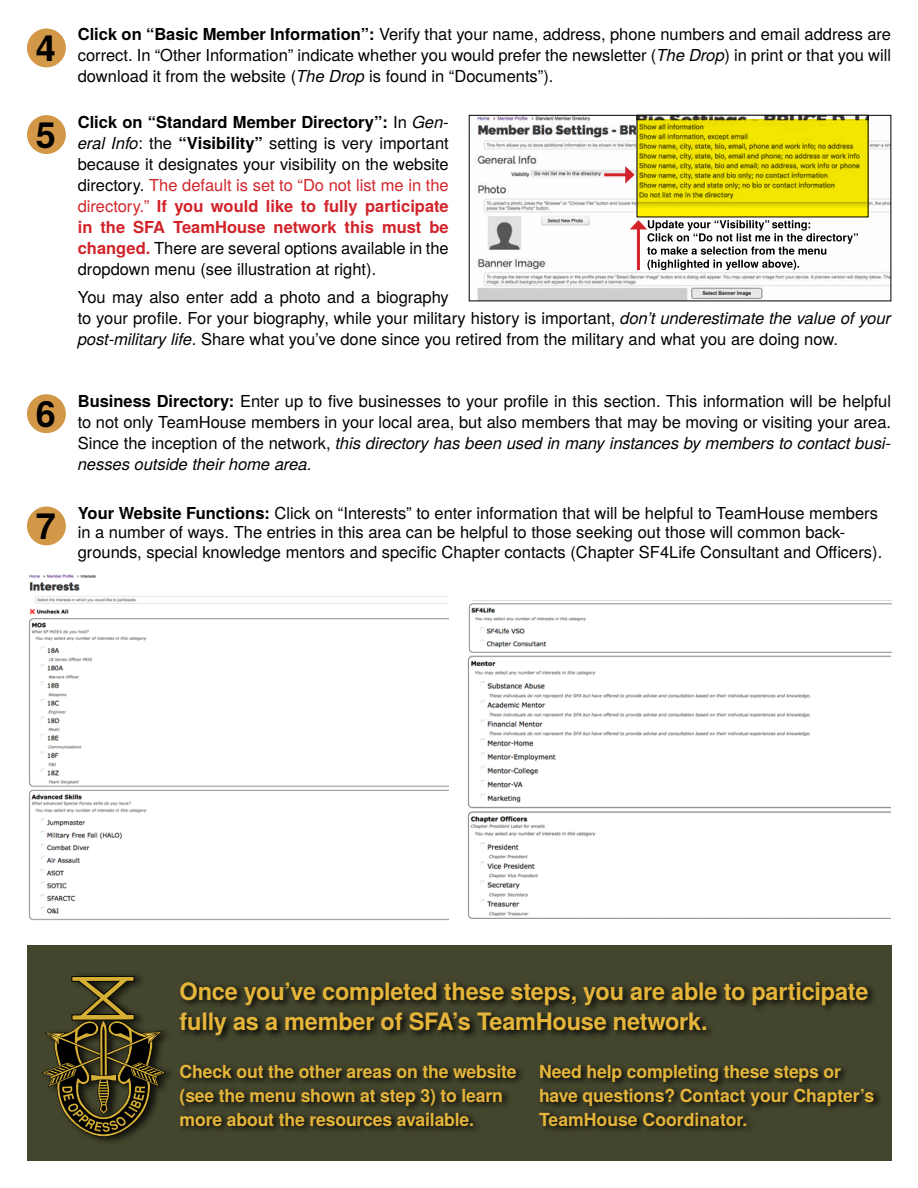
<style>
.page{position:relative;width:918px;height:1188px;background:#fff}
.page>*{position:absolute;margin:0;border:0;box-sizing:border-box;transform-origin:0 0}
.t1{font:700 36px "Te X Gyre Heros";color:#000}
.t2{font:700 24px/30px "Te X Gyre Heros";letter-spacing:-.01em;color:#e5b53b}
.t3{font:700 18px/24px "Te X Gyre Heros";letter-spacing:-.01em;color:#e5b53b}
.t4{font:16.5px/21px "Te X Gyre Heros";color:#000;text-align:justify}
.s1{font-weight:700}
.s2{font-style:italic}
.s3{color:#d2232a}
.s4{font-weight:700;color:#d2232a}
</style>
<div class="page">
<div style="left:27px;top:945px;width:865px;height:216px;background:#44452d"></div>
<svg style="left:181px;top:1065px;width:699px;height:66px"></svg>
<svg style="left:181px;top:981px;width:693px;height:59px"></svg>
<div style="left:27px;top:28px;width:39px;height:39px;background:#d29847;border-radius:50%"></div>
<div style="left:27px;top:394px;width:39px;height:39px;background:#d29847;border-radius:50%"></div>
<div style="left:27px;top:115px;width:39px;height:39px;background:#d29847;border-radius:50%"></div>
<img style="left:475px;top:117px;width:414px;height:182px">
<img style="left:639px;top:117px;width:227px;height:3px">
<div style="left:637px;top:115px;width:231px;height:102px;border:1px solid #000"></div>
<div style="left:27px;top:507px;width:39px;height:38px;background:#d29847;border-radius:50%"></div>
<img style="left:29px;top:574px;width:420px;height:346px">
<img style="left:468px;top:603px;width:423px;height:50px">
<img style="left:467px;top:656px;width:424px;height:263px">
<svg style="left:637px;top:120px;width:231px;height:97px;background:#dcd000"></svg>
<hr style="left:604px;top:173px;width:24px;height:3px;background:#d2232a">
<svg style="left:625px;top:166px;width:10px;height:18px"></svg>
<svg style="left:630px;top:220px;width:228px;height:50px"></svg>
<div style="left:41px;top:972px;width:135px;height:173px;background:#000;opacity:.75"></div>
<svg style="left:41px;top:976px;width:125px;height:161px"></svg>
<h1 class="t1" style="left:36px;top:21px;width:22px">4</h1>
<p class="t4" style="left:78px;top:22px;width:815px"><span class="s1">Click on “Basic Member Information”:</span> Verify that your name, address, phone numbers and email address are correct. In “Other Information” indicate whether you would prefer the newsletter (<span class="s2">The Drop</span>) in print or that you will download it from the website (<span class="s2">The Drop</span> is found in “Documents”).</p>
<h1 class="t1" style="left:36px;top:107px;width:22px">5</h1>
<p class="t4" style="left:78px;top:110px;width:373px"><span class="s1">Click on “Standard Member Directory”:</span> In <span class="s2">Gen&shy;eral Info</span>: the <span class="s1">“Visibility”</span> setting is very important because it designates your visibility on the website directory. <span class="s3">The default is set to “Do not list me in the directory.”</span> <span class="s4">If you would like to fully participate in the SFA TeamHouse network this must be changed.</span> There are several options available in the dropdown menu (see illustration at right).</p>
<p class="t4" style="left:78px;top:285px;width:815px;text-align:left">You may also enter add a photo and a biography<br>to your profile. For your biography, while your military history is important, <span class="s2">don’t underestimate the value of your post-military life</span>. Share what you’ve done since you retired from the military and what you are doing now.</p>
<h1 class="t1" style="left:36px;top:386px;width:22px">6</h1>
<p class="t4" style="left:78px;top:390px;width:815px"><span class="s1">Business Directory:</span> Enter up to five businesses to your profile in this section. This information will be helpful to not only TeamHouse members in your local area, but also members that may be moving or visiting your area.<br>Since the inception of the network, <span class="s2">this directory has been used in many instances by members to contact busi&shy;nesses outside their home area.</span></p>
<h1 class="t1" style="left:36px;top:499px;width:22px">7</h1>
<p class="t4" style="left:78px;top:502px;width:806px;line-height:19.8px;text-align:left"><span class="s1">Your Website Functions:</span> Click on “Interests” to enter information that will be helpful to TeamHouse members in a number of ways. The entries in this area can be helpful to those seeking out those will common back&shy;grounds, special knowledge mentors and specific Chapter contacts (Chapter SF4Life Consultant and Officers).</p>
<h2 class="t2" style="left:180px;top:976px;width:690px">Once you’ve completed these steps, you are able to participate fully as a member of SFA’s TeamHouse network.</h2>
<p class="t3" style="left:180px;top:1059px;width:339px">Check out the other areas on the website (see the menu shown at step 3) to learn more about the resources available.</p>
<p class="t3" style="left:539px;top:1059px;width:337px">Need help completing these steps or have questions? Contact your Chapter’s<br>TeamHouse Coordinator.</p>
</div>
